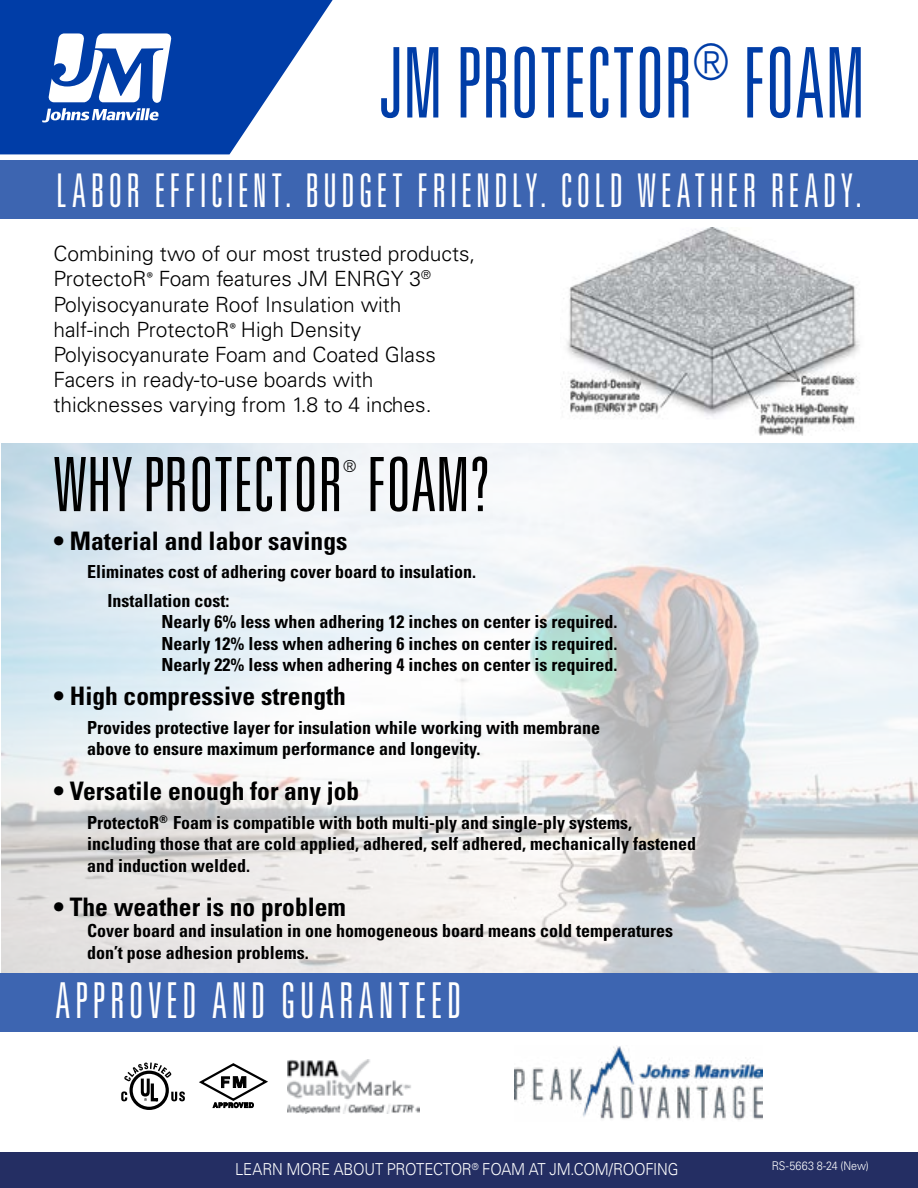
<style>
.page{position:relative;width:918px;height:1188px;background:#fff}
.page>*{position:absolute;margin:0;border:0;box-sizing:border-box;transform-origin:0 0}
.t1{font:300 ultra-condensed 97.5px "Univers LT Std";letter-spacing:.005em;color:#003da7;scale:.9 1}
.t2{font:300 ultra-condensed 75px "Univers LT Std";color:#000}
.t3{font:300 ultra-condensed 49.5px "Univers LT Std";letter-spacing:.11em;color:#fff;scale:.9 1}
.t4{font:300 ultra-condensed 46.5px "Univers LT Std";letter-spacing:.1em;color:#fff;scale:.9 1}
.t5{font:700 condensed 25.5px "Univers LT Std";color:#000}
.t6{font:300 21px/25.2px "Univers LT Std";color:#000}
.t7{font:700 condensed 18px/21.6px "Univers LT Std";color:#000}
.t8{font:300 ultra-condensed 16.65px "Univers LT Std";color:#000}
.t9{font:300 16.5px "Univers LT Std";letter-spacing:-.015em;color:#fff;scale:.9 1}
.t10{font:300 12px "Univers LT Std";color:#fff;scale:.9 1}
.s1{font-family:"Minion Pro";font-weight:400}
</style>
<div class="page">
<img style="left:1px;top:443px;width:917px;height:530px">
<svg style="left:0;top:0;width:333px;height:154px;fill:#003da7"></svg>
<svg style="left:42px;top:33px;width:129px;height:89px"></svg>
<div style="left:0;top:160px;width:918px;height:59px;background:#3d65b1"></div>
<div style="left:0;top:1153px;width:918px;height:35px;background:#242e63"></div>
<div style="left:0;top:973px;width:918px;height:59px;background:#3d65b1"></div>
<div style="left:130px;top:1071px;width:39px;height:39px;border:3px solid #000;border-radius:50%"></div>
<svg style="left:121px;top:1062px;width:64px;height:39px"></svg>
<svg style="left:199px;top:1063px;width:69px;height:45px"></svg>
<img style="left:288px;top:1060px;width:131px;height:53px">
<img style="left:514px;top:1046px;width:249px;height:74px">
<img style="left:560px;top:228px;width:300px;height:208px">
<h1 class="t1" style="left:379px;top:32px;width:541px">JM PROTECTOR<sup>®</sup> FOAM</h1>
<h3 class="t4" style="left:56px;top:166px;width:896px">LABOR EFFICIENT. BUDGET FRIENDLY. COLD WEATHER READY.</h3>
<p class="t6" style="left:53px;top:241px;width:423px">Combining two of our most trusted products, ProtectoR<span class="s1">®</span> Foam features JM ENRGY 3<sup>® </sup>Polyisocyanurate Roof Insulation with half-inch ProtectoR<span class="s1">®</span> High Density Polyisocyanurate Foam and Coated Glass Facers in ready-to-use boards with thicknesses varying from 1.8 to 4 inches.</p>
<h2 class="t2" style="left:53px;top:446px;width:438px">WHY PROTECTOR FOAM?</h2>
<p class="t8" style="left:343px;top:457px;width:15px">®</p>
<h3 class="t5" style="left:53px;top:525px;width:295px">• Material and labor savings</h3>
<p class="t7" style="left:107px;top:558px;width:370px;line-height:28.3px;text-indent:-20px">Eliminates cost of adhering cover board to insulation.<br>Installation cost:</p>
<p class="t7" style="left:161px;top:611px;width:457px;text-align:justify">Nearly 6% less when adhering 12 inches on center is required.<br>Nearly 12% less when adhering 6 inches on center is required.<br>Nearly 22% less when adhering 4 inches on center is required.</p>
<h3 class="t5" style="left:53px;top:681px;width:294px">• High compressive strength</h3>
<p class="t7" style="left:87px;top:716px;width:514px">Provides protective layer for insulation while working with membrane above to ensure maximum performance and longevity.</p>
<h3 class="t5" style="left:53px;top:775px;width:307px">• Versatile enough for any job</h3>
<p class="t7" style="left:87px;top:811px;width:610px">ProtectoR<sup>®</sup> Foam is compatible with both multi-ply and single-ply systems, including those that are cold applied, adhered, self adhered, mechanically fastened and induction welded.</p>
<h3 class="t5" style="left:53px;top:891px;width:294px">• The weather is no problem</h3>
<p class="t7" style="left:87px;top:920px;width:587px">Cover board and insulation in one homogeneous board means cold temperatures don’t pose adhesion problems.</p>
<h3 class="t3" style="left:56px;top:975px;width:453px">APPROVED AND GUARANTEED</h3>
<p class="t9" style="left:235px;top:1159px;width:494px">LEARN MORE ABOUT PROTECTOR<sup>®</sup> FOAM AT JM.COM/ROOFING</p>
<p class="t10" style="left:772px;top:1158px;width:109px">RS-5663 8-24 (New)</p>
</div>
